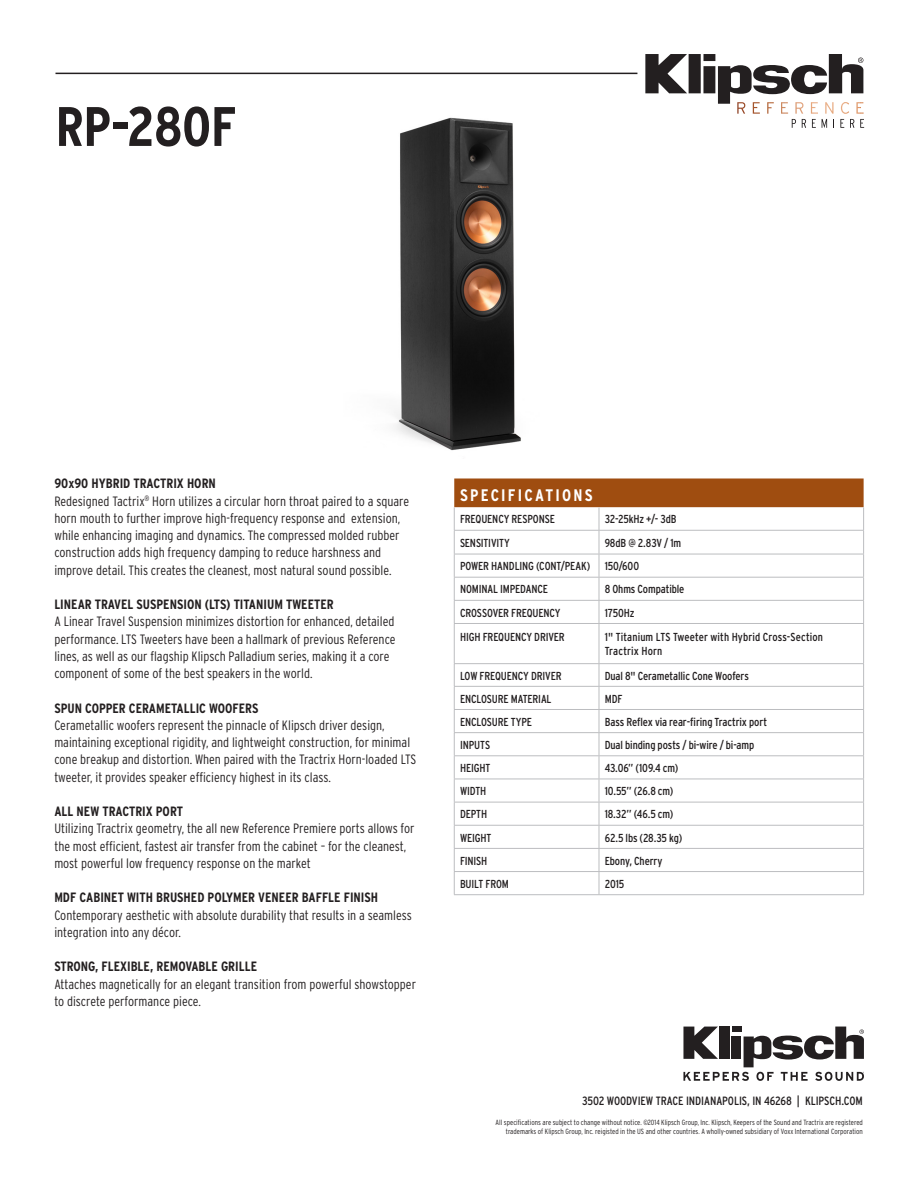
<style>
.page{position:relative;width:918px;height:1188px;background:#fff}
.page>*{position:absolute;margin:0;border:0;box-sizing:border-box;transform-origin:0 0}
.Serie_-_Black_Left{font:700 condensed 55.5px "Interstate";letter-spacing:-.01em;color:#231f20}
.Spec___Bold{font:700 condensed 16.65px "Interstate";letter-spacing:.135em;color:#fff}
.t1{font:300 condensed 13.5px/17.2px "Interstate";color:#231f20}
.t2{font:700 condensed 13.5px "Interstate";color:#231f20}
.t3{font:condensed 12px "Interstate";letter-spacing:-.005em;color:#231f20}
.Spec___Bold-2{font:condensed 11.55px "Interstate";letter-spacing:-.01em;color:#231f20}
.Spec___Bold-3{font:condensed 11.55px/14px "Interstate";letter-spacing:.01em;color:#231f20}
.t4{font:300 condensed 7.5px/9px "Interstate";color:#231f20;text-align:right}
</style>
<div class="page">
<hr style="left:56px;top:73px;width:581px;height:1px;background:#231f20">
<svg style="left:792px;top:119px;width:4px;height:9px"></svg>
<svg style="left:802px;top:119px;width:4px;height:9px"></svg>
<svg style="left:812px;top:119px;width:4px;height:9px"></svg>
<svg style="left:822px;top:119px;width:5px;height:9px"></svg>
<svg style="left:840px;top:119px;width:4px;height:9px"></svg>
<svg style="left:850px;top:119px;width:4px;height:9px"></svg>
<svg style="left:860px;top:119px;width:4px;height:9px"></svg>
<svg style="left:645px;top:54px;width:218px;height:50px"></svg>
<img style="left:737px;top:102px;width:127px;height:12px">
<svg style="left:455px;top:624px;width:144px;height:270px"></svg>
<svg style="left:600px;top:664px;width:263px;height:161px"></svg>
<hr style="left:454px;top:623px;width:145px;height:1px;background:#bcbdc0">
<hr style="left:454px;top:624px;width:1px;height:39px;background:#bcbdc0">
<hr style="left:599px;top:624px;width:1px;height:39px;background:#bcbdc0">
<hr style="left:863px;top:624px;width:1px;height:39px;background:#bcbdc0">
<svg style="left:454px;top:664px;width:1px;height:230px"></svg>
<svg style="left:599px;top:664px;width:1px;height:230px"></svg>
<svg style="left:863px;top:664px;width:1px;height:230px"></svg>
<hr style="left:599px;top:623px;width:265px;height:1px;background:#bcbdc0">
<hr style="left:454px;top:663px;width:145px;height:1px;background:#bcbdc0">
<hr style="left:599px;top:663px;width:265px;height:1px;background:#bcbdc0">
<hr style="left:454px;top:686px;width:145px;height:1px;background:#bcbdc0">
<hr style="left:599px;top:686px;width:265px;height:1px;background:#bcbdc0">
<hr style="left:454px;top:709px;width:145px;height:1px;background:#bcbdc0">
<hr style="left:599px;top:709px;width:265px;height:1px;background:#bcbdc0">
<hr style="left:454px;top:732px;width:145px;height:1px;background:#bcbdc0">
<hr style="left:599px;top:732px;width:265px;height:1px;background:#bcbdc0">
<hr style="left:454px;top:755px;width:145px;height:1px;background:#bcbdc0">
<hr style="left:599px;top:755px;width:265px;height:1px;background:#bcbdc0">
<hr style="left:454px;top:779px;width:145px;height:1px;background:#bcbdc0">
<hr style="left:599px;top:779px;width:265px;height:1px;background:#bcbdc0">
<hr style="left:454px;top:802px;width:145px;height:1px;background:#bcbdc0">
<hr style="left:599px;top:802px;width:265px;height:1px;background:#bcbdc0">
<hr style="left:454px;top:825px;width:145px;height:1px;background:#bcbdc0">
<hr style="left:599px;top:825px;width:265px;height:1px;background:#bcbdc0">
<hr style="left:454px;top:848px;width:145px;height:1px;background:#bcbdc0">
<hr style="left:599px;top:848px;width:265px;height:1px;background:#bcbdc0">
<hr style="left:454px;top:871px;width:145px;height:1px;background:#bcbdc0">
<hr style="left:599px;top:871px;width:265px;height:1px;background:#bcbdc0">
<hr style="left:454px;top:894px;width:145px;height:1px;background:#bcbdc0">
<hr style="left:599px;top:894px;width:265px;height:1px;background:#bcbdc0">
<svg style="left:454px;top:478px;width:410px;height:145px"></svg>
<hr style="left:599px;top:554px;width:265px;height:1px;background:#bcbdc0">
<svg style="left:683px;top:1027px;width:181px;height:54px"></svg>
<img style="left:394px;top:117px;width:127px;height:334px">
<p class="Serie_-_Black_Left" style="left:56px;top:95px;width:183px">RP-280F</p>
<p class="t2" style="left:54px;top:476px;width:163px">90x90 HYBRID TRACTRIX HORN</p>
<p class="t1" style="left:54px;top:492px;width:356px">Redesigned Tactrix<sup>®</sup> Horn utilizes a circular horn throat paired to a square horn mouth to further improve high-frequency response and extension, while enhancing imaging and dynamics. The compressed molded rubber construction adds high frequency damping to reduce harshness and improve detail. This creates the cleanest, most natural sound possible.</p>
<p class="t2" style="left:54px;top:597px;width:281px">LINEAR TRAVEL SUSPENSION (LTS) TITANIUM TWEETER</p>
<p class="t1" style="left:54px;top:613px;width:343px">A Linear Travel Suspension minimizes distortion for enhanced, detailed performance. LTS Tweeters have been a hallmark of previous Reference lines, as well as our flagship Klipsch Palladium series, making it a core component of some of the best speakers in the world.</p>
<p class="t2" style="left:54px;top:700px;width:206px">SPUN COPPER CERAMETALLIC WOOFERS</p>
<p class="t1" style="left:54px;top:716px;width:364px">Cerametallic woofers represent the pinnacle of Klipsch driver design, maintaining exceptional rigidity, and lightweight construction, for minimal cone breakup and distortion. When paired with the Tractrix Horn-loaded LTS tweeter, it provides speaker efficiency highest in its class.</p>
<p class="t2" style="left:54px;top:804px;width:130px">ALL NEW TRACTRIX PORT</p>
<p class="t1" style="left:54px;top:820px;width:362px">Utilizing Tractrix geometry, the all new Reference Premiere ports allows for the most efficient, fastest air transfer from the cabinet – for the cleanest, most powerful low frequency response on the market</p>
<p class="t2" style="left:54px;top:890px;width:325px">MDF CABINET WITH BRUSHED POLYMER VENEER BAFFLE FINISH</p>
<p class="t1" style="left:54px;top:906px;width:359px">Contemporary aesthetic with absolute durability that results in a seamless integration into any décor.</p>
<p class="t2" style="left:54px;top:959px;width:204px">STRONG, FLEXIBLE, REMOVABLE GRILLE</p>
<p class="t1" style="left:54px;top:975px;width:363px">Attaches magnetically for an elegant transition from powerful showstopper to discrete performance piece.</p>
<p class="Spec___Bold" style="left:460px;top:485px;width:134px">SPECIFICATIONS</p>
<p class="Spec___Bold-2" style="left:460px;top:513px;width:96px">FREQUENCY RESPONSE</p>
<p class="Spec___Bold-2" style="left:605px;top:513px;width:73px">32-25kHz +/- 3dB</p>
<p class="Spec___Bold-2" style="left:460px;top:536px;width:51px">SENSITIVITY</p>
<p class="Spec___Bold-2" style="left:605px;top:536px;width:78px">98dB @ 2.83V / 1m</p>
<p class="Spec___Bold-2" style="left:460px;top:560px;width:132px">POWER HANDLING (CONT/PEAK)</p>
<p class="Spec___Bold-2" style="left:605px;top:560px;width:36px">150/600</p>
<p class="Spec___Bold-2" style="left:460px;top:583px;width:90px">NOMINAL IMPEDANCE</p>
<p class="Spec___Bold-2" style="left:605px;top:583px;width:81px">8 Ohms Compatible</p>
<p class="Spec___Bold-2" style="left:460px;top:606px;width:102px">CROSSOVER FREQUENCY</p>
<p class="Spec___Bold-2" style="left:605px;top:606px;width:31px">1750Hz</p>
<p class="Spec___Bold-2" style="left:460px;top:631px;width:106px">HIGH FREQUENCY DRIVER</p>
<p class="Spec___Bold-3" style="left:605px;top:630px;width:220px">1" Titanium LTS Tweeter with Hybrid Cross-Section<br>Tractrix Horn</p>
<p class="Spec___Bold-2" style="left:460px;top:669px;width:103px">LOW FREQUENCY DRIVER</p>
<p class="Spec___Bold-2" style="left:605px;top:669px;width:146px">Dual 8" Cerametallic Cone Woofers</p>
<p class="Spec___Bold-2" style="left:460px;top:692px;width:93px">ENCLOSURE MATERIAL</p>
<p class="Spec___Bold-2" style="left:605px;top:692px;width:19px">MDF</p>
<p class="Spec___Bold-2" style="left:460px;top:715px;width:73px">ENCLOSURE TYPE</p>
<p class="Spec___Bold-2" style="left:605px;top:715px;width:164px">Bass Reflex via rear-firing Tractrix port</p>
<p class="Spec___Bold-2" style="left:460px;top:738px;width:32px">INPUTS</p>
<p class="Spec___Bold-2" style="left:605px;top:738px;width:151px">Dual binding posts / bi-wire / bi-amp</p>
<p class="Spec___Bold-2" style="left:460px;top:762px;width:32px">HEIGHT</p>
<p class="Spec___Bold-2" style="left:605px;top:762px;width:75px">43.06” (109.4 cm)</p>
<p class="Spec___Bold-2" style="left:460px;top:785px;width:28px">WIDTH</p>
<p class="Spec___Bold-2" style="left:605px;top:785px;width:70px">10.55” (26.8 cm)</p>
<p class="Spec___Bold-2" style="left:460px;top:808px;width:29px">DEPTH</p>
<p class="Spec___Bold-2" style="left:605px;top:808px;width:70px">18.32” (46.5 cm)</p>
<p class="Spec___Bold-2" style="left:460px;top:831px;width:33px">WEIGHT</p>
<p class="Spec___Bold-2" style="left:605px;top:831px;width:79px">62.5 lbs (28.35 kg)</p>
<p class="Spec___Bold-2" style="left:460px;top:854px;width:29px">FINISH</p>
<p class="Spec___Bold-2" style="left:605px;top:854px;width:59px">Ebony, Cherry</p>
<p class="Spec___Bold-2" style="left:460px;top:877px;width:51px">BUILT FROM</p>
<p class="Spec___Bold-2" style="left:605px;top:877px;width:21px">2015</p>
<p class="t3" style="left:582px;top:1094px;width:282px">3502 WOODVIEW TRACE INDIANAPOLIS, IN 46268 | KLIPSCH.COM</p>
<p class="t4" style="left:496px;top:1118px;width:369px">All specifications are subject to change without notice. ©2014 Klipsch Group, Inc. Klipsch, Keepers of the Sound and Tractrix are registered trademarks of Klipsch Group, Inc. reigisted in the US and other countries. A wholly-owned subsidiary of Voxx International Corporation</p>
</div>
